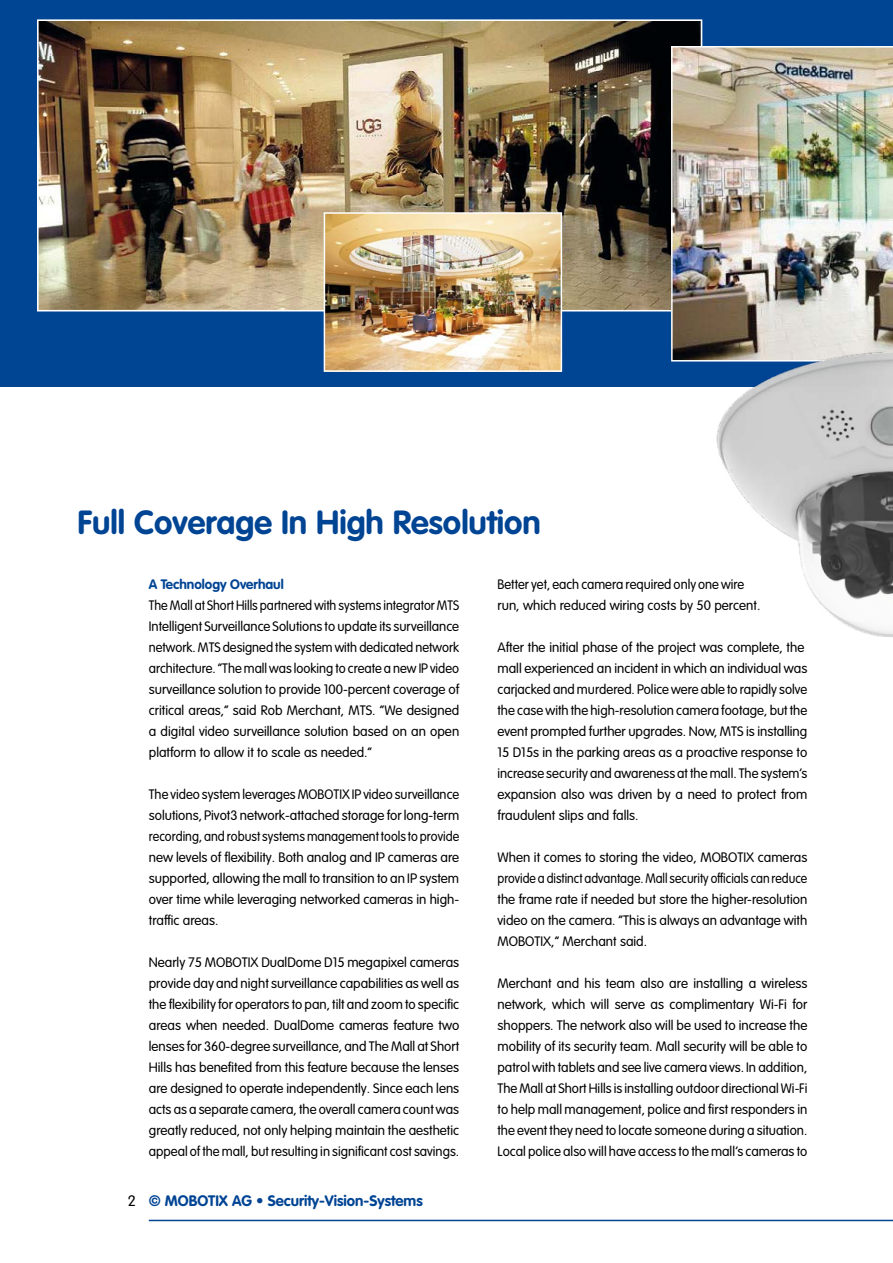
<style>
.page{position:relative;width:893px;height:1263px;background:#fff}
.page>*{position:absolute;margin:0;border:0;box-sizing:border-box;transform-origin:0 0}
.t1{font:700 33px "VAG Rounded LT Pro";color:#004494}
.t2{font:700 15px "VAG Rounded LT Pro";color:#004494}
.t3{font:300 15px "VAG Rounded LT Pro";color:#000}
.t4{font:300 13.5px/21px "VAG Rounded LT Pro";color:#000;text-align:justify}
.t5{font:300 13.5px/21px "VAG Rounded LT Pro";color:#000;text-align:justify;scale:.94 1}
.t6{font:700 13.5px "VAG Rounded LT Pro";color:#004494}
</style>
<div class="page">
<hr style="left:149px;top:1220px;width:744px;height:1px;background:#004494">
<div style="left:0;top:0;width:893px;height:387px;background:#004494"></div>
<img style="left:40px;top:22px;width:659px;height:286px">
<div style="left:37px;top:19px;width:665px;height:292px;border:2px solid #fff"></div>
<img style="left:327px;top:215px;width:232px;height:154px">
<div style="left:324px;top:212px;width:238px;height:160px;border:2px solid #fff"></div>
<img style="left:671px;top:46px;width:222px;height:315px">
<img style="left:711px;top:344px;width:182px;height:293px">
<h1 class="t1" style="left:78px;top:502px;width:465px">Full Coverage In High Resolution</h1>
<p class="t6" style="left:149px;top:575px;width:136px">A Technology Overhaul</p>
<p class="t5" style="left:149px;top:595px;width:332px">The Mall at Short Hills partnered with systems integrator MTS Intelligent Surveillance Solutions to update its surveillance network. MTS designed the system with dedicated network architecture. “The mall was looking to create a new IP video surveillance solution to provide 100-percent coverage of critical areas,” said Rob Merchant, MTS. “We designed a digital video surveillance solution based on an open platform to allow it to scale as needed.”</p>
<p class="t4" style="left:149px;top:784px;width:312px">The video system leverages MOBOTIX IP video surveillance solutions, Pivot3 network-attached storage for long-term recording, and robust systems management tools to provide new levels of flexibility. Both analog and IP cameras are supported, allowing the mall to transition to an IP system over time while leveraging networked cameras in high&shy;traffic areas.</p>
<p class="t4" style="left:149px;top:952px;width:312px">Nearly 75 MOBOTIX DualDome D15 megapixel cameras provide day and night surveillance capabilities as well as the flexibility for operators to pan, tilt and zoom to specific areas when needed. DualDome cameras feature two lenses for 360-degree surveillance, and The Mall at Short Hills has benefited from this feature because the lenses are designed to operate independently. Since each lens acts as a separate camera, the overall camera count was greatly reduced, not only helping maintain the aesthetic appeal of the mall, but resulting in significant cost savings.</p>
<p class="t4" style="left:497px;top:574px;width:264px">Better yet, each camera required only one wire run, which reduced wiring costs by 50 percent.</p>
<p class="t4" style="left:497px;top:637px;width:311px;text-align:left">After the initial phase of the project was complete, the mall experienced an incident in which an individual was carjacked and murdered. Police were able to rapidly solve the case with the high-resolution camera footage, but the event prompted further upgrades. Now, MTS is installing 15 D15s in the parking areas as a proactive response to increase security and awareness at the mall. The system’s expansion also was driven by a need to protect from fraudulent slips and falls.</p>
<p class="t4" style="left:497px;top:847px;width:311px">When it comes to storing the video, MOBOTIX cameras provide a distinct advantage. Mall security officials can reduce the frame rate if needed but store the higher-resolution video on the camera. “This is always an advantage with MOBOTIX,” Merchant said.</p>
<p class="t4" style="left:497px;top:973px;width:311px">Merchant and his team also are installing a wireless network, which will serve as complimentary Wi-Fi for shoppers. The network also will be used to increase the mobility of its security team. Mall security will be able to patrol with tablets and see live camera views. In addition, The Mall at Short Hills is installing outdoor directional Wi-Fi to help mall management, police and first responders in the event they need to locate someone during a situation.<br>Local police also will have access to the mall’s cameras to</p>
<p class="t3" style="left:128px;top:1192px;width:10px">2</p>
<p class="t2" style="left:149px;top:1191px;width:275px">© MOBOTIX AG • Security-Vision-Systems</p>
</div>
